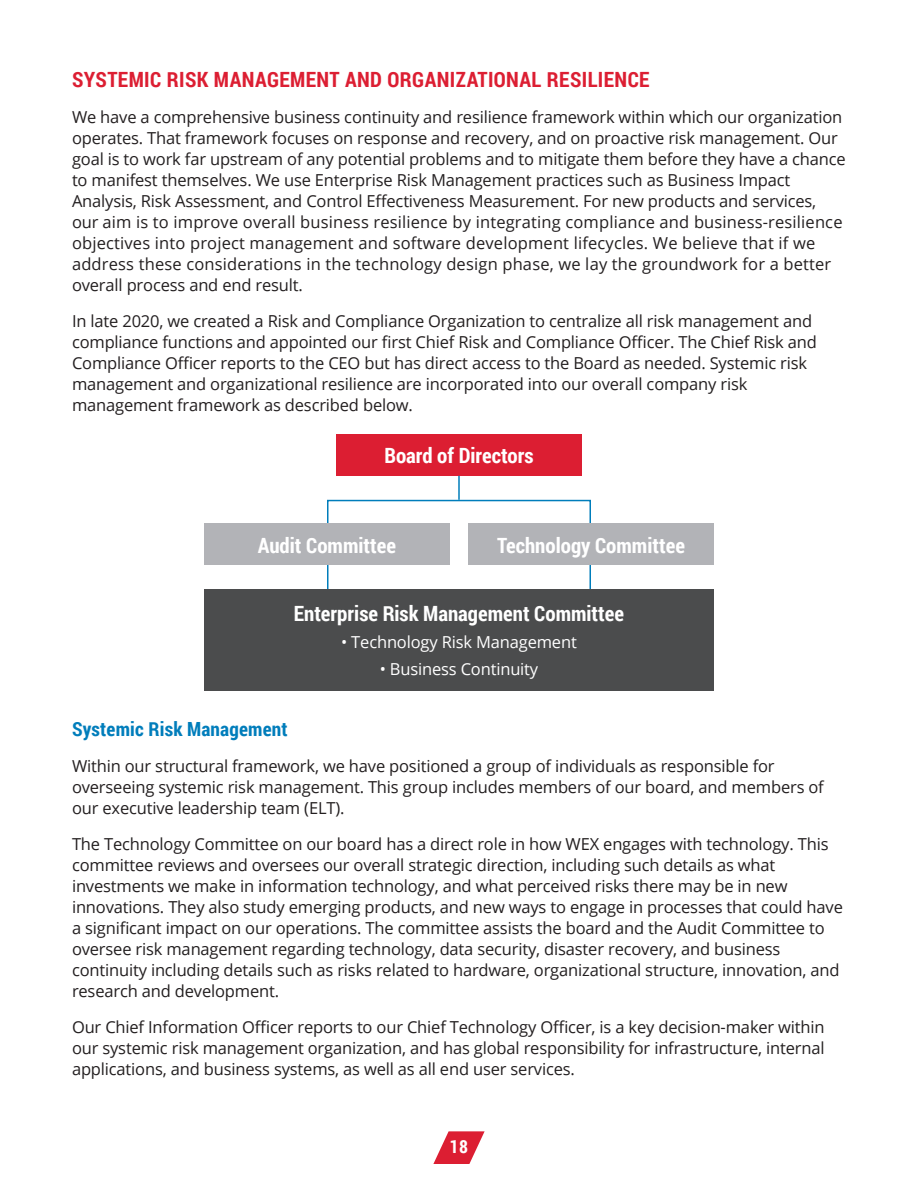
<style>
.page{position:relative;width:918px;height:1188px;background:#fff}
.page>*{position:absolute;margin:0;border:0;box-sizing:border-box;transform-origin:0 0}
.Section_heads{font:700 21px "Roboto Condensed";color:#fff}
.Heads{font:700 21px "Roboto Condensed";letter-spacing:.02em;color:#dc1e32}
.subheads{font:700 19.5px "Roboto Condensed";letter-spacing:.01em;color:#007dbb}
.t1{font:700 18px "Roboto Condensed";color:#fff}
.Text{font:16.5px/21px "Open Sans";letter-spacing:-.01em;color:#231f20}
.Text-2{font:16.5px "Open Sans";letter-spacing:-.01em;color:#fff}
</style>
<div class="page">
<svg style="left:433px;top:1131px;width:52px;height:33px"></svg>
<div style="left:327px;top:500px;width:264px;height:90px;border:2px solid #007dbb"></div>
<div style="left:336px;top:434px;width:246px;height:42px;background:#dc1e32"></div>
<div style="left:204px;top:524px;width:246px;height:41px;background:#b2b3b7"></div>
<div style="left:204px;top:589px;width:510px;height:102px;background:#4b4c4d"></div>
<div style="left:468px;top:524px;width:246px;height:41px;background:#b2b3b7"></div>
<hr style="left:458px;top:476px;width:2px;height:24px;background:#007dbb">
<p class="Heads" style="left:72px;top:64px;width:579px">SYSTEMIC RISK MANAGEMENT AND ORGANIZATIONAL RESILIENCE</p>
<p class="Text" style="left:72px;top:106px;width:775px">We have a comprehensive business continuity and resilience framework within which our organization operates. That framework focuses on response and recovery, and on proactive risk management. Our goal is to work far upstream of any potential problems and to mitigate them before they have a chance to manifest themselves. We use Enterprise Risk Management practices such as Business Impact Analysis, Risk Assessment, and Control Effectiveness Measurement. For new products and services, our aim is to improve overall business resilience by integrating compliance and business-resilience objectives into project management and software development lifecycles. We believe that if we address these considerations in the technology design phase, we lay the groundwork for a better overall process and end result.</p>
<p class="Text" style="left:72px;top:310px;width:746px">In late 2020, we created a Risk and Compliance Organization to centralize all risk management and compliance functions and appointed our first Chief Risk and Compliance Officer. The Chief Risk and Compliance Officer reports to the CEO but has direct access to the Board as needed. Systemic risk management and organizational resilience are incorporated into our overall company risk management framework as described below.</p>
<p class="Section_heads" style="left:384px;top:441px;width:151px">Board of Directors</p>
<p class="Section_heads" style="left:258px;top:530px;width:140px">Audit Committee</p>
<p class="Section_heads" style="left:497px;top:530px;width:189px">Technology Committee</p>
<p class="Section_heads" style="left:294px;top:599px;width:332px">Enterprise Risk Management Committee</p>
<p class="Text-2" style="left:341px;top:631px;width:237px">• Technology Risk Management</p>
<p class="Text-2" style="left:380px;top:658px;width:160px">• Business Continuity</p>
<p class="subheads" style="left:72px;top:715px;width:217px">Systemic Risk Management</p>
<p class="Text" style="left:72px;top:755px;width:753px">Within our structural framework, we have positioned a group of individuals as responsible for overseeing systemic risk management. This group includes members of our board, and members of our executive leadership team (ELT).</p>
<p class="Text" style="left:72px;top:833px;width:772px">The Technology Committee on our board has a direct role in how WEX engages with technology. This committee reviews and oversees our overall strategic direction, including such details as what investments we make in information technology, and what perceived risks there may be in new innovations. They also study emerging products, and new ways to engage in processes that could have a significant impact on our operations. The committee assists the board and the Audit Committee to oversee risk management regarding technology, data security, disaster recovery, and business continuity including details such as risks related to hardware, organizational structure, innovation, and research and development.</p>
<p class="Text" style="left:72px;top:1016px;width:754px;text-align:justify">Our Chief Information Officer reports to our Chief Technology Officer, is a key decision-maker within our systemic risk management organization, and has global responsibility for infrastructure, internal applications, and business systems, as well as all end user services.</p>
<p class="t1" style="left:450px;top:1134px;width:20px">18</p>
</div>
